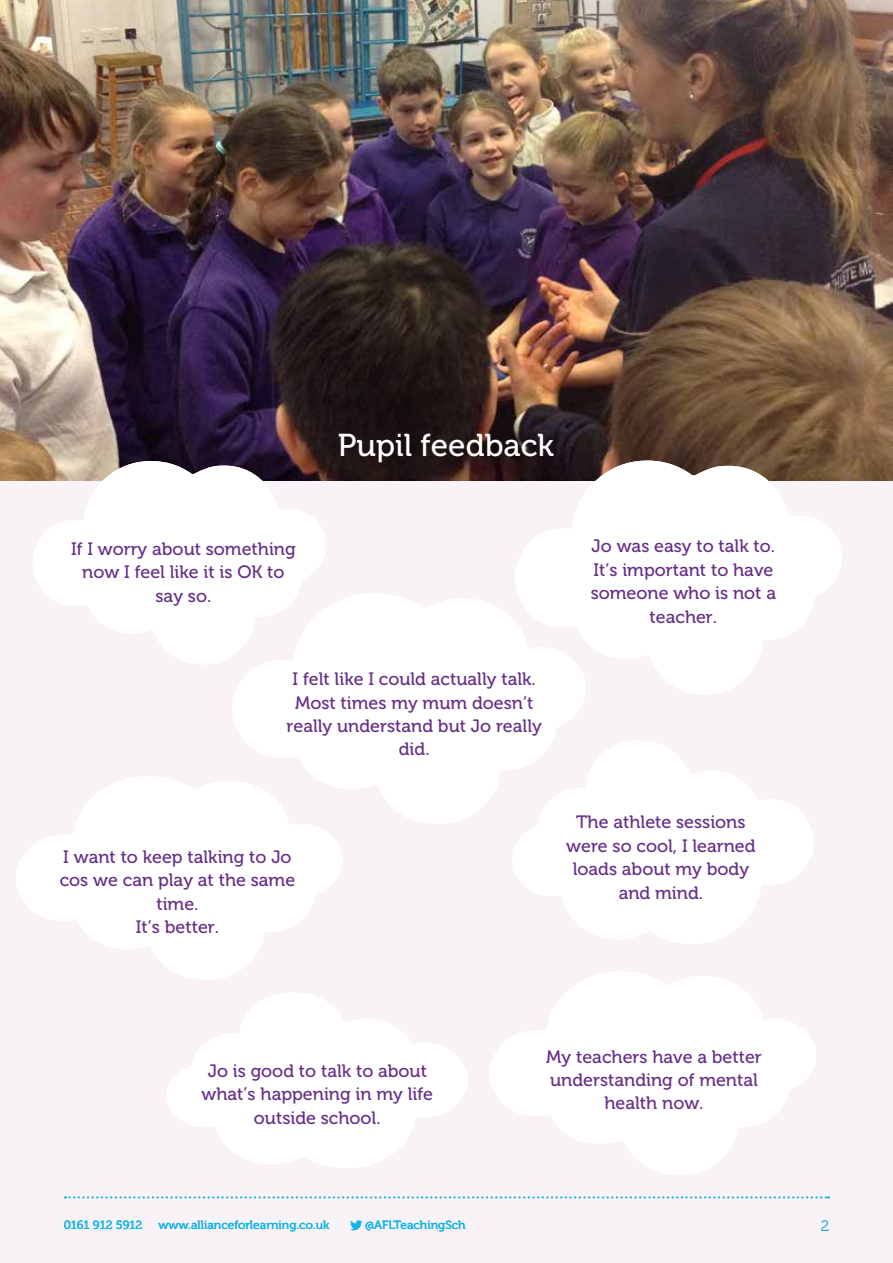
<style>
.page{position:relative;width:893px;height:1263px;background:#f9f2f6}
.page>*{position:absolute;margin:0;border:0;box-sizing:border-box;transform-origin:0 0}
.t1{font:31.5px "Museo 500";color:#fff}
.t2{font:17.85px/23.4px "Museo 500";color:#652d88;text-align:center}
.t3{font:15px "Museo 300";color:#00a3e2}
.t4{font:12px "Museo 500";color:#13b5e9}
</style>
<div class="page">
<img style="left:0;top:0;width:893px;height:480px">
<svg style="left:350px;top:1220px;width:12px;height:10px"></svg>
<svg style="left:65px;top:1196px;width:764px;height:2px"></svg>
<svg style="left:31px;top:461px;width:297px;height:203px;fill:#fff"></svg>
<svg style="left:514px;top:460px;width:331px;height:234px;fill:#fff"></svg>
<svg style="left:16px;top:776px;width:327px;height:204px;fill:#fff"></svg>
<svg style="left:512px;top:741px;width:302px;height:203px;fill:#fff"></svg>
<svg style="left:167px;top:993px;width:301px;height:175px;fill:#fff"></svg>
<svg style="left:230px;top:593px;width:359px;height:231px;fill:#fff"></svg>
<svg style="left:490px;top:971px;width:326px;height:204px;fill:#fff"></svg>
<h1 class="t1" style="left:338px;top:428px;width:218px">Pupil feedback</h1>
<p class="t2" style="left:71px;top:537px;width:226px">If I worry about something now I feel like it is OK to say so.</p>
<p class="t2" style="left:591px;top:535px;width:187px">Jo was easy to talk to.<br>It’s important to have someone who is not a teacher.</p>
<p class="t2" style="left:287px;top:668px;width:257px">I felt like I could actually talk.<br>Most times my mum doesn’t really understand but Jo really did.</p>
<p class="t2" style="left:60px;top:845px;width:237px">I want to keep talking to Jo cos we can play at the same time.<br>It’s better.</p>
<p class="t2" style="left:566px;top:811px;width:191px">The athlete sessions were so cool, I learned loads about my body and mind.</p>
<p class="t2" style="left:202px;top:1059px;width:233px">Jo is good to talk to about what’s happening in my life outside school.</p>
<p class="t2" style="left:546px;top:1045px;width:217px">My teachers have a better understanding of mental health now.</p>
<p class="t4" style="left:64px;top:1218px;width:80px">0161 912 5912</p>
<p class="t4" style="left:159px;top:1218px;width:172px">www.allianceforlearning.co.uk</p>
<p class="t4" style="left:365px;top:1218px;width:102px">@AFLTeachingSch</p>
<p class="t3" style="left:821px;top:1218px;width:10px">2</p>
</div>
